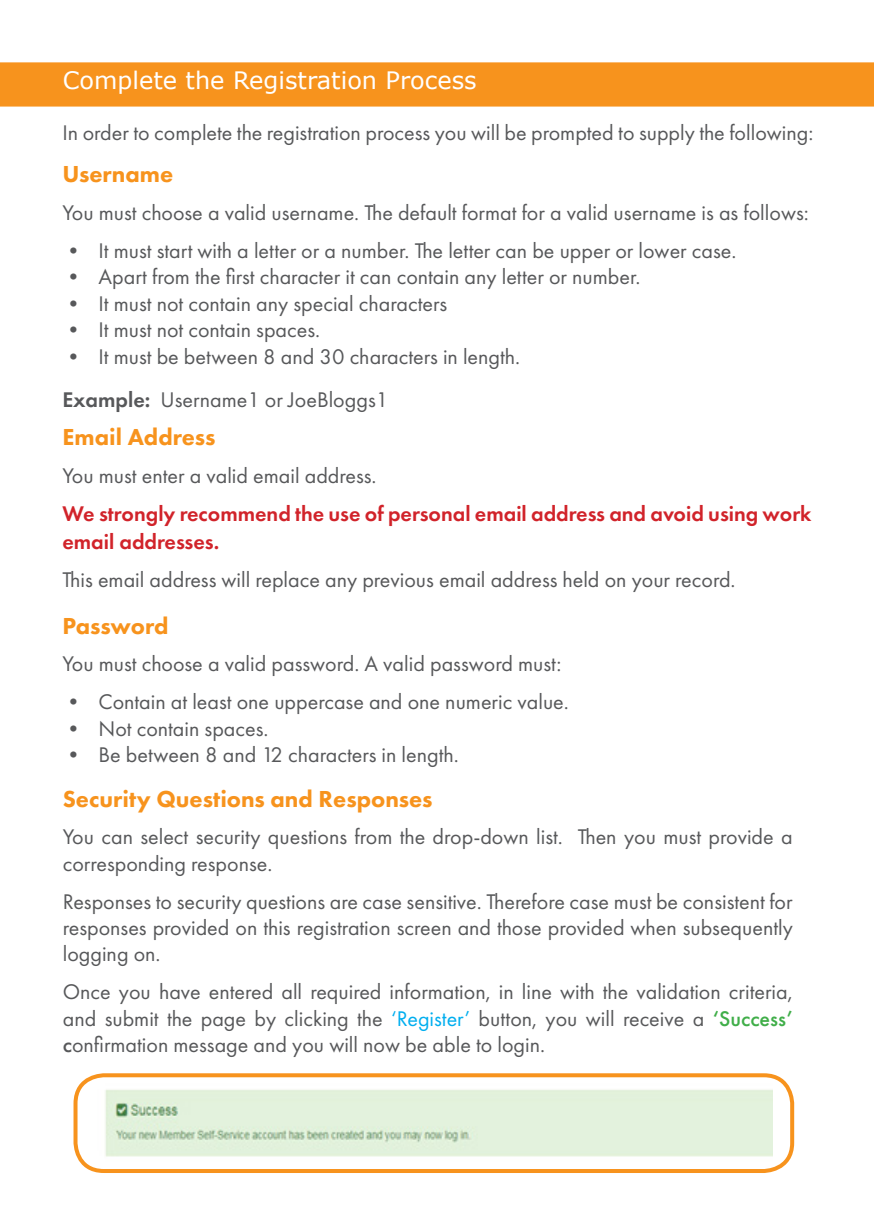
<style>
.page{position:relative;width:874px;height:1225px;background:#fff}
.page>*{position:absolute;margin:0;border:0;box-sizing:border-box;transform-origin:0 0}
.t1{font:800 24px "Futura PT";color:#f7931d}
.t2{font:24px "Verdana";color:#fff}
.t3{font:22px/26.4px "Futura PT";color:#57585a;text-align:justify}
.t4{font:600 22px/28.8px "Futura PT";color:#d1232a}
.s1{font-weight:600}
.s2{color:#00aeef}
.s3{font-weight:500;color:#40ae49}
.s4{font-weight:500}
</style>
<div class="page">
<div style="left:0;top:62px;width:873px;height:45px;background:#f7931d"></div>
<div style="left:73px;top:1073px;width:720px;height:100px;border:4px solid #f7931d;border-radius:28px"></div>
<img style="left:105px;top:1089px;width:667px;height:68px">
<p class="t2" style="left:63px;top:64px;width:415px">Complete the Registration Process</p>
<p class="t3" style="left:62px;top:119px;width:752px">In order to complete the registration process you will be prompted to supply the following:</p>
<p class="t1" style="left:62px;top:159px;width:112px">Username</p>
<p class="t3" style="left:62px;top:199px;width:747px">You must choose a valid username. The default format for a valid username is as follows:</p>
<p class="t3" style="left:62px;top:237px;width:675px">• It must start with a letter or a number. The letter can be upper or lower case.</p>
<p class="t3" style="left:62px;top:264px;width:579px">• Apart from the first character it can contain any letter or number.</p>
<p class="t3" style="left:62px;top:290px;width:386px">• It must not contain any special characters</p>
<p class="t3" style="left:62px;top:316px;width:259px">• It must not contain spaces.</p>
<p class="t3" style="left:62px;top:343px;width:459px">• It must be between 8 and 30 characters in length.</p>
<p class="t3" style="left:62px;top:386px;width:327px"><span class="s1">Example:</span> Username1 or JoeBloggs1</p>
<p class="t1" style="left:62px;top:422px;width:155px">Email Address</p>
<p class="t3" style="left:62px;top:462px;width:315px">You must enter a valid email address.</p>
<p class="t4" style="left:62px;top:498px;width:750px">We strongly recommend the use of personal email address and avoid using work email addresses.</p>
<p class="t3" style="left:62px;top:566px;width:674px">This email address will replace any previous email address held on your record.</p>
<p class="t1" style="left:62px;top:610px;width:108px">Password</p>
<p class="t3" style="left:62px;top:651px;width:500px">You must choose a valid password. A valid password must:</p>
<p class="t3" style="left:62px;top:688px;width:507px">• Contain at least one uppercase and one numeric value.</p>
<p class="t3" style="left:62px;top:715px;width:207px">• Not contain spaces.</p>
<p class="t3" style="left:62px;top:741px;width:398px">• Be between 8 and 12 characters in length.</p>
<p class="t1" style="left:63px;top:783px;width:371px">Security Questions and Responses</p>
<p class="t3" style="left:63px;top:823px;width:731px">You can select security questions from the drop-down list. Then you must provide a corresponding response.</p>
<p class="t3" style="left:63px;top:888px;width:731px">Responses to security questions are case sensitive. Therefore case must be consistent for responses provided on this registration screen and those provided when subsequently logging on.</p>
<p class="t3" style="left:63px;top:978px;width:731px">Once you have entered all required information, in line with the validation criteria, and submit the page by clicking the <span class="s2">‘Register’</span> button, you will receive a <span class="s3">‘Success’ </span><span class="s4">c</span>onfirmation message and you will now be able to login.</p>
</div>
